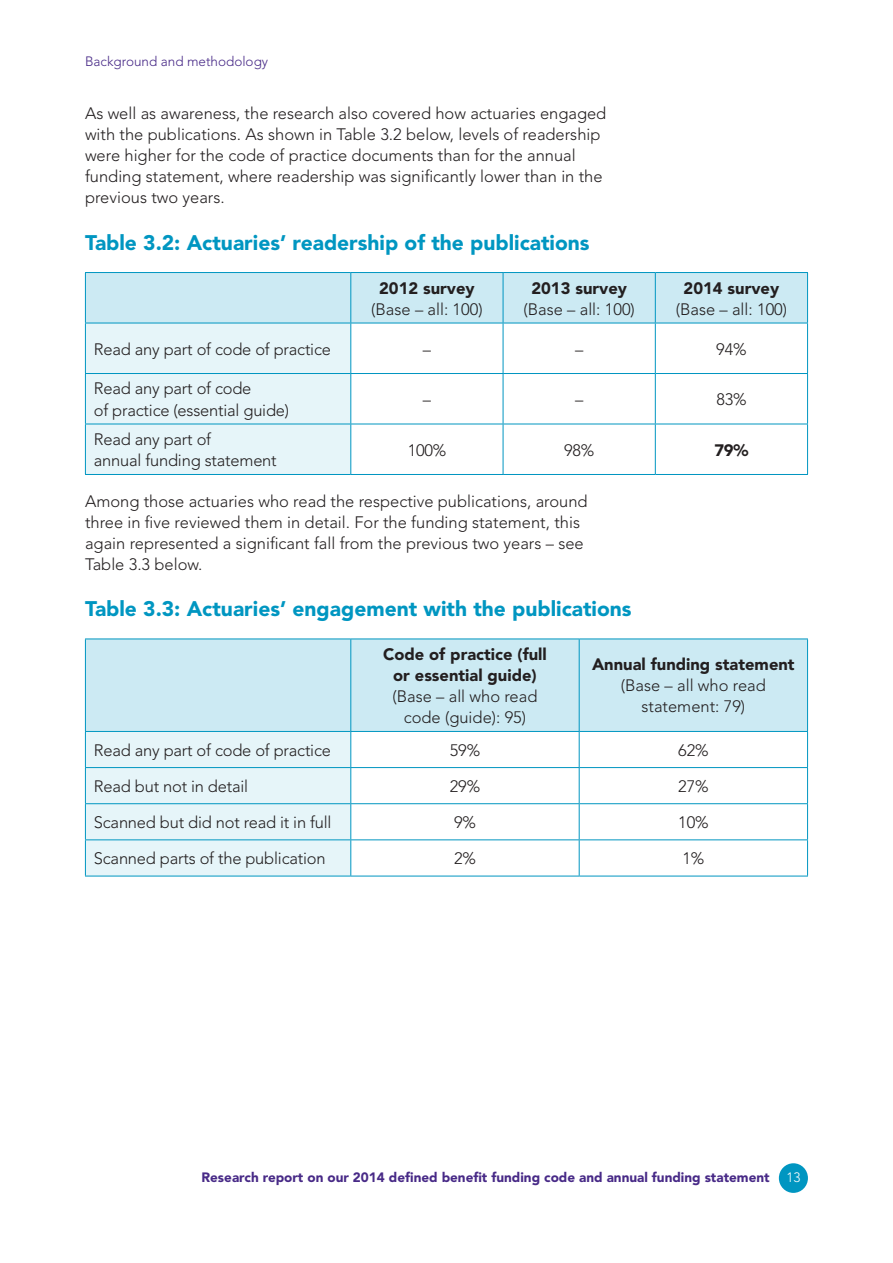
<style>
.page{position:relative;width:893px;height:1263px;background:#fff}
.page>*{position:absolute;margin:0;border:0;box-sizing:border-box;transform-origin:0 0}
.t1{font:900 21px "Avenir LT Std";color:#0096c1}
.t2{font:300 16.5px/21px "Avenir LT Std";color:#231f20}
.t3{font:900 16.5px/21px "Avenir LT Std";color:#231f20;text-align:center}
.t4{font:900 13.5px "Avenir LT Std";color:#482a87}
.t5{font:300 13.5px "Avenir LT Std";color:#482a87}
.s1{font-weight:300;color:#fff}
</style>
<div class="page">
<div style="left:779px;top:1163px;width:29px;height:30px;background:#0096c1;border-radius:50%"></div>
<svg style="left:86px;top:273px;width:721px;height:201px"></svg>
<hr style="left:85px;top:272px;width:266px;height:1px;background:#0096c1">
<hr style="left:85px;top:273px;width:1px;height:50px;background:#0096c1">
<hr style="left:351px;top:272px;width:152px;height:1px;background:#0096c1">
<hr style="left:350px;top:273px;width:1px;height:50px;background:#0096c1">
<hr style="left:503px;top:272px;width:152px;height:1px;background:#0096c1">
<hr style="left:503px;top:273px;width:1px;height:50px;background:#0096c1">
<hr style="left:655px;top:272px;width:153px;height:1px;background:#0096c1">
<hr style="left:655px;top:273px;width:1px;height:50px;background:#0096c1">
<hr style="left:807px;top:273px;width:1px;height:50px;background:#0096c1">
<hr style="left:85px;top:323px;width:266px;height:1px;background:#0096c1">
<hr style="left:85px;top:323px;width:1px;height:50px;background:#0096c1">
<hr style="left:351px;top:323px;width:152px;height:1px;background:#0096c1">
<hr style="left:350px;top:323px;width:1px;height:50px;background:#0096c1">
<hr style="left:503px;top:323px;width:152px;height:1px;background:#0096c1">
<hr style="left:503px;top:323px;width:1px;height:50px;background:#0096c1">
<hr style="left:655px;top:323px;width:153px;height:1px;background:#0096c1">
<hr style="left:655px;top:323px;width:1px;height:50px;background:#0096c1">
<hr style="left:807px;top:323px;width:1px;height:50px;background:#0096c1">
<hr style="left:85px;top:373px;width:266px;height:1px;background:#0096c1">
<hr style="left:85px;top:374px;width:1px;height:50px;background:#0096c1">
<hr style="left:351px;top:373px;width:152px;height:1px;background:#0096c1">
<hr style="left:350px;top:374px;width:1px;height:50px;background:#0096c1">
<hr style="left:503px;top:373px;width:152px;height:1px;background:#0096c1">
<hr style="left:503px;top:374px;width:1px;height:50px;background:#0096c1">
<hr style="left:655px;top:373px;width:153px;height:1px;background:#0096c1">
<hr style="left:655px;top:374px;width:1px;height:50px;background:#0096c1">
<hr style="left:807px;top:374px;width:1px;height:50px;background:#0096c1">
<hr style="left:85px;top:424px;width:266px;height:1px;background:#0096c1">
<hr style="left:85px;top:424px;width:1px;height:50px;background:#0096c1">
<hr style="left:351px;top:424px;width:152px;height:1px;background:#0096c1">
<hr style="left:350px;top:424px;width:1px;height:50px;background:#0096c1">
<hr style="left:503px;top:424px;width:152px;height:1px;background:#0096c1">
<hr style="left:503px;top:424px;width:1px;height:50px;background:#0096c1">
<hr style="left:655px;top:424px;width:153px;height:1px;background:#0096c1">
<hr style="left:655px;top:424px;width:1px;height:50px;background:#0096c1">
<hr style="left:807px;top:424px;width:1px;height:50px;background:#0096c1">
<hr style="left:85px;top:474px;width:266px;height:1px;background:#0096c1">
<hr style="left:351px;top:474px;width:152px;height:1px;background:#0096c1">
<hr style="left:503px;top:474px;width:152px;height:1px;background:#0096c1">
<hr style="left:655px;top:474px;width:153px;height:1px;background:#0096c1">
<div style="left:86px;top:640px;width:721px;height:91px;background:#cceaf3"></div>
<div style="left:86px;top:732px;width:264px;height:144px;background:#e6f5f9"></div>
<hr style="left:85px;top:639px;width:266px;height:1px;background:#0096c1">
<hr style="left:85px;top:639px;width:1px;height:92px;background:#0096c1">
<hr style="left:351px;top:639px;width:228px;height:1px;background:#0096c1">
<hr style="left:350px;top:639px;width:1px;height:92px;background:#0096c1">
<hr style="left:579px;top:639px;width:229px;height:1px;background:#0096c1">
<hr style="left:579px;top:639px;width:1px;height:92px;background:#0096c1">
<hr style="left:807px;top:639px;width:1px;height:92px;background:#0096c1">
<hr style="left:85px;top:731px;width:266px;height:1px;background:#0096c1">
<hr style="left:85px;top:732px;width:1px;height:35px;background:#0096c1">
<hr style="left:351px;top:731px;width:228px;height:1px;background:#0096c1">
<hr style="left:350px;top:732px;width:1px;height:35px;background:#0096c1">
<hr style="left:579px;top:731px;width:229px;height:1px;background:#0096c1">
<hr style="left:579px;top:732px;width:1px;height:35px;background:#0096c1">
<hr style="left:807px;top:732px;width:1px;height:35px;background:#0096c1">
<hr style="left:85px;top:767px;width:266px;height:1px;background:#0096c1">
<hr style="left:85px;top:768px;width:1px;height:35px;background:#0096c1">
<hr style="left:351px;top:767px;width:228px;height:1px;background:#0096c1">
<hr style="left:350px;top:768px;width:1px;height:35px;background:#0096c1">
<hr style="left:579px;top:767px;width:229px;height:1px;background:#0096c1">
<hr style="left:579px;top:768px;width:1px;height:35px;background:#0096c1">
<hr style="left:807px;top:768px;width:1px;height:35px;background:#0096c1">
<hr style="left:85px;top:803px;width:266px;height:1px;background:#0096c1">
<hr style="left:85px;top:804px;width:1px;height:35px;background:#0096c1">
<hr style="left:351px;top:803px;width:228px;height:1px;background:#0096c1">
<hr style="left:350px;top:804px;width:1px;height:35px;background:#0096c1">
<hr style="left:579px;top:803px;width:229px;height:1px;background:#0096c1">
<hr style="left:579px;top:804px;width:1px;height:35px;background:#0096c1">
<hr style="left:807px;top:804px;width:1px;height:35px;background:#0096c1">
<hr style="left:85px;top:839px;width:266px;height:1px;background:#0096c1">
<hr style="left:85px;top:840px;width:1px;height:36px;background:#0096c1">
<hr style="left:351px;top:839px;width:228px;height:1px;background:#0096c1">
<hr style="left:350px;top:840px;width:1px;height:36px;background:#0096c1">
<hr style="left:579px;top:839px;width:229px;height:1px;background:#0096c1">
<hr style="left:579px;top:840px;width:1px;height:36px;background:#0096c1">
<hr style="left:807px;top:840px;width:1px;height:36px;background:#0096c1">
<hr style="left:85px;top:876px;width:266px;height:1px;background:#0096c1">
<hr style="left:351px;top:876px;width:228px;height:1px;background:#0096c1">
<hr style="left:579px;top:876px;width:229px;height:1px;background:#0096c1">
<p class="t5" style="left:85px;top:53px;width:185px">Background and methodology</p>
<p class="t2" style="left:85px;top:103px;width:523px">As well as awareness, the research also covered how actuaries engaged with the publications. As shown in Table 3.2 below, levels of readership were higher for the code of practice documents than for the annual funding statement, where readership was significantly lower than in the previous two years.</p>
<p class="t1" style="left:85px;top:230px;width:506px">Table 3.2: Actuaries’ readership of the publications</p>
<p class="t3" style="left:379px;top:277px;width:97px">2012 survey</p>
<p class="t2" style="left:371px;top:298px;width:113px">(Base – all: 100)</p>
<p class="t3" style="left:531px;top:277px;width:97px">2013 survey</p>
<p class="t2" style="left:523px;top:298px;width:113px">(Base – all: 100)</p>
<p class="t3" style="left:684px;top:277px;width:97px">2014 survey</p>
<p class="t2" style="left:676px;top:298px;width:113px">(Base – all: 100)</p>
<p class="t2" style="left:94px;top:338px;width:239px">Read any part of code of practice</p>
<p class="t2" style="left:423px;top:338px;width:10px">–</p>
<p class="t2" style="left:575px;top:338px;width:10px">–</p>
<p class="t2" style="left:716px;top:338px;width:32px">94%</p>
<p class="t2" style="left:94px;top:378px;width:197px">Read any part of code<br>of practice (essential guide)</p>
<p class="t2" style="left:423px;top:389px;width:10px">–</p>
<p class="t2" style="left:575px;top:389px;width:10px">–</p>
<p class="t2" style="left:716px;top:389px;width:32px">83%</p>
<p class="t2" style="left:94px;top:429px;width:184px">Read any part of<br>annual funding statement</p>
<p class="t2" style="left:408px;top:439px;width:40px">100%</p>
<p class="t2" style="left:564px;top:439px;width:32px">98%</p>
<p class="t3" style="left:714px;top:439px;width:36px">79%</p>
<p class="t2" style="left:85px;top:491px;width:504px">Among those actuaries who read the respective publications, around three in five reviewed them in detail. For the funding statement, this again represented a significant fall from the previous two years – see Table 3.3 below.</p>
<p class="t1" style="left:85px;top:596px;width:548px">Table 3.3: Actuaries’ engagement with the publications</p>
<p class="t3" style="left:383px;top:644px;width:165px">Code of practice (full or essential guide)</p>
<p class="t2" style="left:392px;top:686px;width:146px;text-align:center">(Base – all who read code (guide): 95)</p>
<p class="t3" style="left:592px;top:654px;width:204px">Annual funding statement</p>
<p class="t2" style="left:621px;top:675px;width:146px;text-align:center">(Base – all who read statement: 79)</p>
<p class="t2" style="left:94px;top:740px;width:239px">Read any part of code of practice</p>
<p class="t2" style="left:450px;top:740px;width:32px">59%</p>
<p class="t2" style="left:678px;top:740px;width:32px">62%</p>
<p class="t2" style="left:94px;top:776px;width:156px">Read but not in detail</p>
<p class="t2" style="left:450px;top:776px;width:32px">29%</p>
<p class="t2" style="left:678px;top:776px;width:32px">27%</p>
<p class="t2" style="left:94px;top:812px;width:239px">Scanned but did not read it in full</p>
<p class="t2" style="left:454px;top:812px;width:23px">9%</p>
<p class="t2" style="left:678px;top:812px;width:32px">10%</p>
<p class="t2" style="left:94px;top:848px;width:233px">Scanned parts of the publication</p>
<p class="t2" style="left:454px;top:848px;width:23px">2%</p>
<p class="t2" style="left:682px;top:848px;width:23px">1%</p>
<p class="t4" style="left:201px;top:1169px;width:600px">Research report on our 2014 defined benefit funding code and annual funding statement <span class="s1">13</span></p>
</div>
